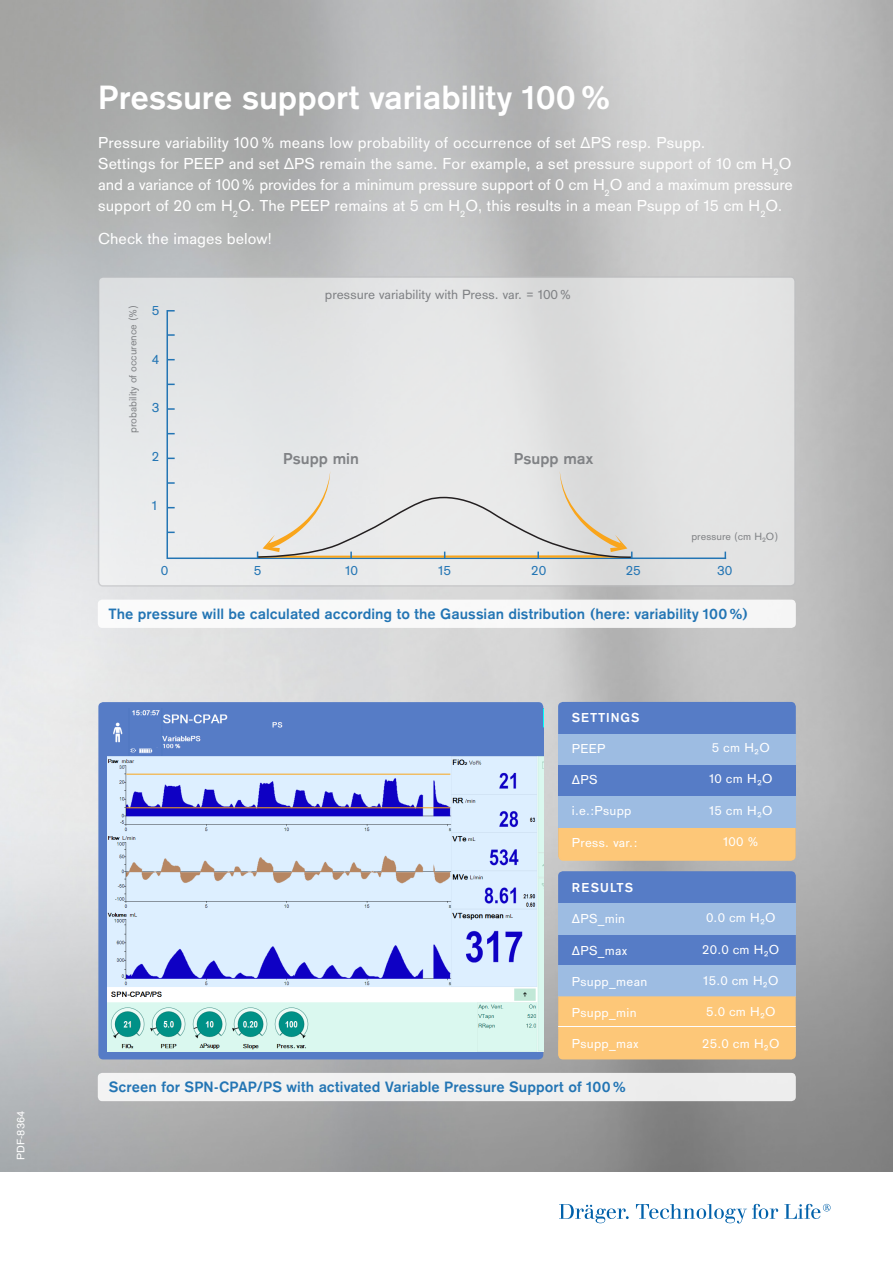
<style>
.page{position:relative;width:893px;height:1263px;background:#fff}
.page>*{position:absolute;margin:0;border:0;box-sizing:border-box;transform-origin:0 0}
.t1{font:700 35.1px "Draeger Sans";color:#fff}
.Einleitungstext{font:16.5px/21px "Draeger Sans";letter-spacing:.01em;color:#fff;text-align:justify}
.Einleitungstext-2{font:700 16.5px "Draeger Sans";color:#808285}
.t2{font:700 15.6px "Draeger Sans";letter-spacing:.005em;color:#2375b4}
.Einleitungstext-3{font:13.8px "Draeger Sans";color:#808285}
.Einleitungstext-4{font:13.8px "Draeger Sans";color:#2375b4}
.Addresses_bold{font:13.5px "Draeger Sans";letter-spacing:.02em;color:#fff}
.Addresses_bold-2{font:700 13.5px "Draeger Sans";letter-spacing:.08em;color:#fff}
.t3{font:11.25px "Draeger Sans";color:#fff}
.Einleitungstext-5{font:10.8px "Draeger Sans";color:#808285}
</style>
<div class="page">
<img style="left:0;top:0;width:893px;height:1172px">
<svg style="left:559px;top:1204px;width:70px;height:19px"></svg>
<svg style="left:636px;top:1204px;width:142px;height:19px"></svg>
<svg style="left:784px;top:1204px;width:47px;height:15px"></svg>
<div style="left:98px;top:600px;width:698px;height:28px;background:#fff;border-radius:4px"></div>
<div style="left:98px;top:1073px;width:698px;height:28px;background:#f0f0f0;border-radius:4px"></div>
<div style="left:558px;top:871px;width:238px;height:173px;background:#567cc6;border-radius:5px"></div>
<div style="left:558px;top:702px;width:238px;height:158px;background:#567cc6;border-radius:5px"></div>
<div style="left:558px;top:734px;width:238px;height:31px;background:#9dbce2"></div>
<div style="left:558px;top:797px;width:238px;height:31px;background:#9dbce2"></div>
<div style="left:558px;top:903px;width:238px;height:31px;background:#9dbce2"></div>
<div style="left:558px;top:965px;width:238px;height:32px;background:#9dbce2"></div>
<div style="left:558px;top:1029px;width:238px;height:30px;background:#fdc778"></div>
<div style="left:558px;top:996px;width:238px;height:33px;background:#fdc778;border:2px solid #fdc778"></div>
<svg style="left:557px;top:827px;width:240px;height:35px;background:#f7c57d"></svg>
<hr style="left:558px;top:1026px;width:238px;height:1px;background:#fff">
<div style="left:98px;top:702px;width:445px;height:357px;background:#567cc6;border-radius:5px"></div>
<img style="left:107px;top:710px;width:436px;height:342px">
<div style="left:297px;top:708px;width:246px;height:48px;background:#567cc6"></div>
<div style="left:153px;top:747px;width:8px;height:8px;background:#567cc6"></div>
<div style="left:99px;top:277px;width:696px;height:309px;background:#e3e4e4;border-radius:4px"></div>
<div style="left:98px;top:276px;width:698px;height:311px;border:2px solid #bcbdc0;border-radius:4px"></div>
<svg style="left:166px;top:308px;width:561px;height:252px"></svg>
<hr style="left:126px;top:774px;width:324px;height:1px;background:#f9a51b">
<hr style="left:126px;top:807px;width:324px;height:1px;background:#f9a51b">
<svg style="left:257px;top:471px;width:375px;height:90px"></svg>
<p class="t3" style="left:13px;top:1159px;width:50px;rotate:-90deg">PDF-8364</p>
<p class="t1" style="left:98px;top:73px;width:515px">Pressure support variability 100 %</p>
<p class="Einleitungstext" style="left:98px;top:131px;width:609px">Pressure variability 100 % means low probability of occurrence of set ∆PS resp. Psupp.</p>
<p class="Einleitungstext" style="left:98px;top:152px;width:696px">Settings for PEEP and set ∆PS remain the same. For example, a set pressure support of 10 cm H<sub>2</sub>O and a variance of 100 % provides for a minimum pressure support of 0 cm H<sub>2</sub>O and a maximum pressure support of 20 cm H<sub>2</sub>O. The PEEP remains at 5 cm H<sub>2</sub>O, this results in a mean Psupp of 15 cm H<sub>2</sub>O.</p>
<p class="Einleitungstext" style="left:98px;top:227px;width:176px">Check the images below!</p>
<p class="Einleitungstext-5" style="left:125px;top:433px;width:130px;rotate:-90deg">probability of occurence (%)</p>
<p class="Einleitungstext-4" style="left:152px;top:300px;width:9px">5</p>
<p class="Einleitungstext-4" style="left:152px;top:349px;width:9px">4</p>
<p class="Einleitungstext-4" style="left:152px;top:398px;width:9px">3</p>
<p class="Einleitungstext-4" style="left:152px;top:447px;width:9px">2</p>
<p class="Einleitungstext-4" style="left:152px;top:496px;width:7px">1</p>
<p class="Einleitungstext-3" style="left:325px;top:284px;width:248px">pressure variability with Press. var. = 100 %</p>
<p class="Einleitungstext-2" style="left:283px;top:447px;width:77px">Psupp min</p>
<p class="Einleitungstext-2" style="left:514px;top:447px;width:81px">Psupp max</p>
<p class="Einleitungstext-5" style="left:691px;top:529px;width:88px">pressure (cm H₂O)</p>
<p class="Einleitungstext-4" style="left:161px;top:561px;width:9px">0</p>
<p class="Einleitungstext-4" style="left:254px;top:561px;width:9px">5</p>
<p class="Einleitungstext-4" style="left:345px;top:561px;width:14px">10</p>
<p class="Einleitungstext-4" style="left:438px;top:561px;width:14px">15</p>
<p class="Einleitungstext-4" style="left:531px;top:561px;width:17px">20</p>
<p class="Einleitungstext-4" style="left:626px;top:561px;width:17px">25</p>
<p class="Einleitungstext-4" style="left:717px;top:561px;width:17px">30</p>
<p class="t2" style="left:109px;top:603px;width:641px">The pressure will be calculated according to the Gaussian distribution (here: variability 100 %)</p>
<p class="Addresses_bold-2" style="left:572px;top:708px;width:69px">SETTINGS</p>
<p class="Addresses_bold" style="left:572px;top:739px;width:35px">PEEP</p>
<p class="Addresses_bold" style="left:572px;top:770px;width:27px">ΔPS</p>
<p class="Addresses_bold" style="left:572px;top:802px;width:61px">i.e.:Psupp</p>
<p class="Addresses_bold" style="left:572px;top:833px;width:67px">Press. var.:</p>
<p class="Addresses_bold-2" style="left:572px;top:878px;width:63px">RESULTS</p>
<p class="Addresses_bold" style="left:572px;top:909px;width:55px">ΔPS_min</p>
<p class="Addresses_bold" style="left:572px;top:941px;width:56px">ΔPS_max</p>
<p class="Addresses_bold" style="left:572px;top:972px;width:77px">Psupp_mean</p>
<p class="Addresses_bold" style="left:572px;top:1003px;width:66px">Psupp_min</p>
<p class="Addresses_bold" style="left:572px;top:1034px;width:68px">Psupp_max</p>
<p class="t2" style="left:109px;top:1076px;width:519px">Screen for SPN-CPAP/PS with activated Variable Pressure Support of 100 %</p>
<p class="Addresses_bold" style="left:712px;top:738px;width:59px">5 cm H₂O</p>
<p class="Addresses_bold" style="left:709px;top:769px;width:65px">10 cm H₂O</p>
<p class="Addresses_bold" style="left:709px;top:801px;width:65px">15 cm H₂O</p>
<p class="Addresses_bold" style="left:723px;top:832px;width:37px">100 %</p>
<p class="Addresses_bold" style="left:706px;top:908px;width:71px">0.0 cm H₂O</p>
<p class="Addresses_bold" style="left:702px;top:940px;width:79px">20.0 cm H₂O</p>
<p class="Addresses_bold" style="left:703px;top:971px;width:77px">15.0 cm H₂O</p>
<p class="Addresses_bold" style="left:706px;top:1002px;width:71px">5.0 cm H₂O</p>
<p class="Addresses_bold" style="left:702px;top:1034px;width:79px">25.0 cm H₂O</p>
</div>
